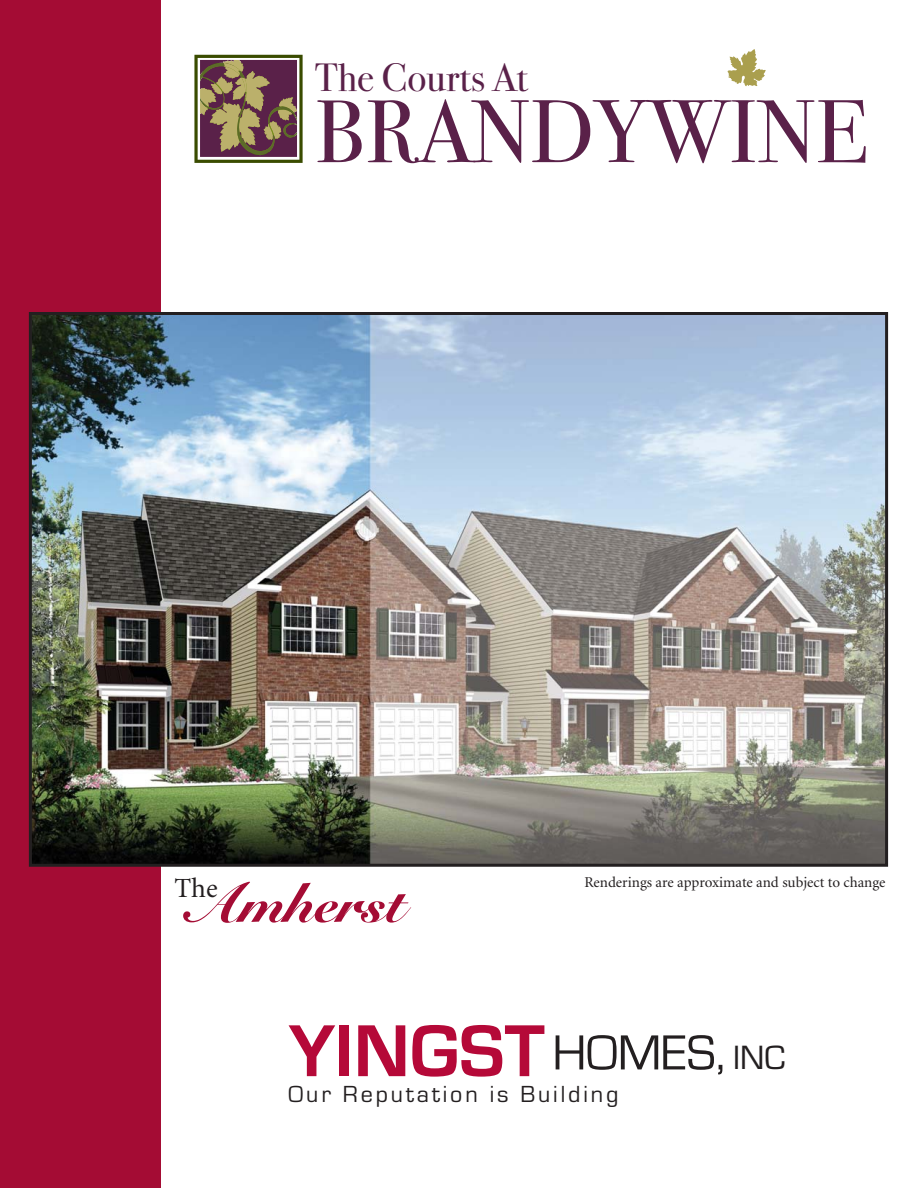
<style>
.page{position:relative;width:918px;height:1188px;background:#fff}
.page>*{position:absolute;margin:0;border:0;box-sizing:border-box;transform-origin:0 0}
.t1{font:89.1px "Bodoni Svty Two ITCTT Book";color:#5a2149}
.t2{font:700 76.2px "Eurostile";color:#b50938}
.t3{font:900 55.35px "Snell Roundhand";color:#a40c34}
.t4{font:39.75px "Bodoni Svty Two ITCTT Book";color:#5a2149}
.t5{font:27.75px "Minion";color:#231f20}
.t6{font:24.15px "Eurostile";letter-spacing:.12em;color:#231f20}
.t7{font:15px "Minion";color:#231f20}
.s1{font-weight:400;font-size:51px;color:#231f20}
.s2{font-weight:400;font-size:34.95px;color:#231f20}
</style>
<div class="page">
<div style="left:0;top:0;width:161px;height:1188px;background:#a40c34"></div>
<div style="left:194px;top:55px;width:109px;height:108px;border:11px solid #3a4c00"></div>
<div style="left:198px;top:58px;width:101px;height:102px;border:5px solid #fff"></div>
<svg style="left:200px;top:60px;width:98px;height:101px;background:#7e5d55"></svg>
<svg style="left:727px;top:49px;width:39px;height:37px"></svg>
<img style="left:33px;top:316px;width:851px;height:547px">
<div style="left:29px;top:312px;width:859px;height:555px;border:3px solid #231f20"></div>
<h3 class="t4" style="left:315px;top:54px;width:214px">The Courts At</h3>
<h1 class="t1" style="left:315px;top:79px;width:554px">BRANDYWINE</h1>
<h3 class="t5" style="left:174px;top:878px;width:45px">The</h3>
<h3 class="t3" style="left:188px;top:870px;width:218px">Amherst</h3>
<p class="t7" style="left:585px;top:876px;width:302px">Renderings are approximate and subject to change</p>
<h2 class="t2" style="left:289px;top:1005px;width:498px">YINGST<span class="s1">HOMES,</span> <span class="s2">INC</span></h2>
<h3 class="t6" style="left:289px;top:1086px;width:331px">Our Reputation is Building</h3>
</div>
